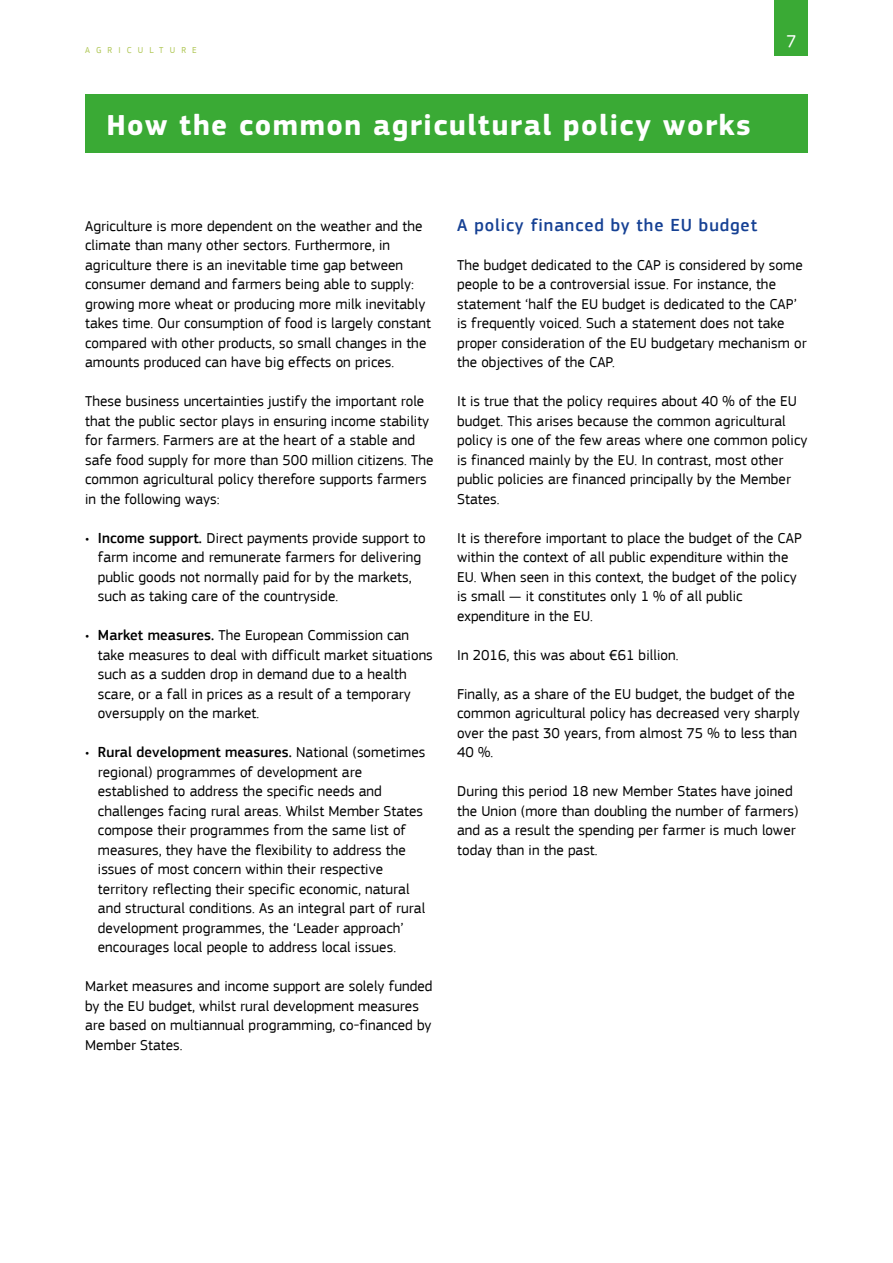
<style>
.page{position:relative;width:893px;height:1263px;background:#fff}
.page>*{position:absolute;margin:0;border:0;box-sizing:border-box;transform-origin:0 0}
.Heading01_neg{font:700 30px "EC Square Sans Pro";letter-spacing:.05em;color:#fff}
.Heading03{font:500 18px "EC Square Sans Pro";letter-spacing:.05em;color:#164194}
.t1{font:18px "EC Square Sans Pro";color:#fff}
.BodyText{font:15px/19.5px "EC Square Sans Pro";letter-spacing:.005em;color:#000}
.BodyText_2{font:15px/19.5px "EC Square Sans Pro";letter-spacing:.005em;color:#000}
.t2{font:9px "EC Square Sans Pro";letter-spacing:.68em;color:#aec652}
.s1{font-weight:500}
</style>
<div class="page">
<div style="left:775px;top:0;width:33px;height:55px;background:#3aaa35"></div>
<div style="left:85px;top:94px;width:723px;height:59px;background:#3aaa35"></div>
<p class="t2" style="left:85px;top:45px;width:113px">AGRICULTURE</p>
<p class="Heading01_neg" style="left:106px;top:107px;width:646px">How the common agricultural policy works</p>
<p class="t1" style="left:786px;top:30px;width:12px">7</p>
<p class="BodyText" style="left:85px;top:216px;width:347px">Agriculture is more dependent on the weather and the climate than many other sectors. Furthermore, in agriculture there is an inevitable time gap between consumer demand and farmers being able to supply: growing more wheat or producing more milk inevitably takes time. Our consumption of food is largely constant compared with other products, so small changes in the amounts produced can have big effects on prices.</p>
<p class="BodyText" style="left:85px;top:392px;width:350px">These business uncertainties justify the important role that the public sector plays in ensuring income stability for farmers. Farmers are at the heart of a stable and safe food supply for more than 500 million citizens. The common agricultural policy therefore supports farmers in the following ways:</p>
<p class="BodyText_2" style="left:98px;top:528px;width:329px;text-indent:-13px">• <span class="s1">Income support.</span> Direct payments provide support to farm income and remunerate farmers for delivering public goods not normally paid for by the markets, such as taking care of the countryside.</p>
<p class="BodyText_2" style="left:98px;top:626px;width:336px;text-indent:-13px">• <span class="s1">Market measures.</span> The European Commission can take measures to deal with difficult market situations such as a sudden drop in demand due to a health scare, or a fall in prices as a result of a temporary oversupply on the market.</p>
<p class="BodyText_2" style="left:98px;top:743px;width:329px;text-indent:-13px">• <span class="s1">Rural development measures.</span> National (sometimes regional) programmes of development are established to address the specific needs and challenges facing rural areas. Whilst Member States compose their programmes from the same list of measures, they have the flexibility to address the issues of most concern within their respective territory reflecting their specific economic, natural and structural conditions. As an integral part of rural development programmes, the ‘Leader approach’ encourages local people to address local issues.</p>
<p class="BodyText" style="left:85px;top:977px;width:349px">Market measures and income support are solely funded by the EU budget, whilst rural development measures are based on multiannual programming, co-financed by Member States.</p>
<p class="Heading03" style="left:457px;top:214px;width:302px">A policy financed by the EU budget</p>
<p class="BodyText" style="left:457px;top:255px;width:351px">The budget dedicated to the CAP is considered by some people to be a controversial issue. For instance, the statement ‘half the EU budget is dedicated to the CAP’ is frequently voiced. Such a statement does not take proper consideration of the EU budgetary mechanism or the objectives of the CAP.</p>
<p class="BodyText" style="left:457px;top:392px;width:352px">It is true that the policy requires about 40 % of the EU budget. This arises because the common agricultural policy is one of the few areas where one common policy is financed mainly by the EU. In contrast, most other public policies are financed principally by the Member States.</p>
<p class="BodyText" style="left:457px;top:528px;width:346px">It is therefore important to place the budget of the CAP within the context of all public expenditure within the EU. When seen in this context, the budget of the policy is small — it constitutes only 1 % of all public expenditure in the EU.</p>
<p class="BodyText" style="left:457px;top:645px;width:223px">In 2016, this was about €61 billion.</p>
<p class="BodyText" style="left:457px;top:684px;width:344px">Finally, as a share of the EU budget, the budget of the common agricultural policy has decreased very sharply over the past 30 years, from almost 75 % to less than 40 %.</p>
<p class="BodyText" style="left:457px;top:782px;width:343px">During this period 18 new Member States have joined the Union (more than doubling the number of farmers) and as a result the spending per farmer is much lower today than in the past.</p>
</div>
